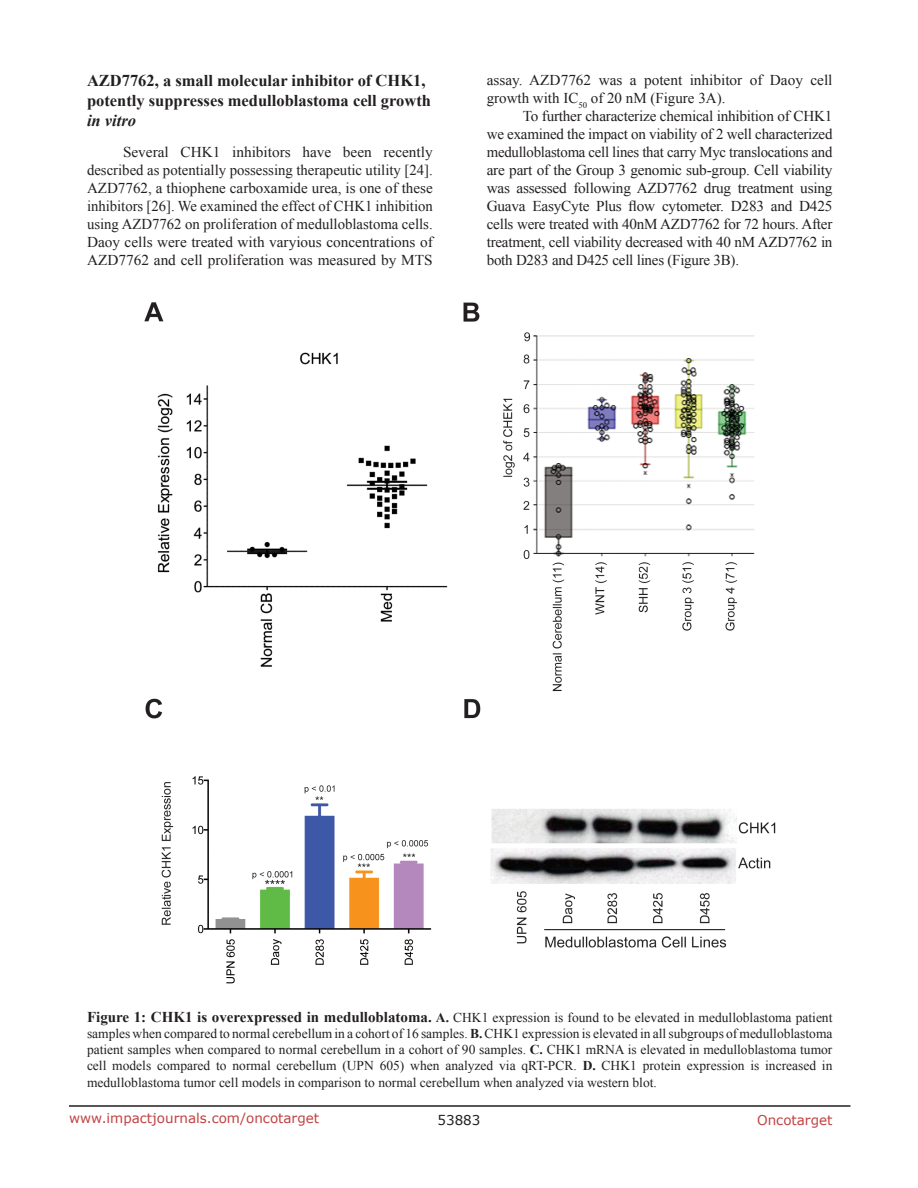
<style>
.page{position:relative;width:918px;height:1188px;background:#fff}
.page>*{position:absolute;margin:0;border:0;box-sizing:border-box;transform-origin:0 0}
.SubHeading{font:700 16.5px/19.8px "Times New Roman";color:#231f20}
.BodyText{font:15px/18px "Times New Roman";color:#231f20;text-align:justify}
.figuretext{font:13.5px/16.2px "Times New Roman";color:#231f20;text-align:justify}
.t1{font:13.5px "Verdana";color:#c24141}
.t2{font:13.5px "Verdana";color:#231f20}
.s1{font-style:italic}
.s2{font-weight:700;font-size:15px}
.s3{font-weight:700}
</style>
<div class="page">
<hr style="left:69px;top:1105px;width:781px;height:2px;background:#231f20">
<img style="left:144px;top:302px;width:632px;height:682px">
<p class="SubHeading" style="left:87px;top:70px;width:346px">AZD7762, a small molecular inhibitor of CHK1, potently suppresses medulloblastoma cell growth <span class="s1">in vitro</span></p>
<p class="BodyText" style="left:87px;top:143px;width:347px;text-indent:36px">Several CHK1 inhibitors have been recently described as potentially possessing therapeutic utility [24].<br>AZD7762, a thiophene carboxamide urea, is one of these inhibitors [26]. We examined the effect of CHK1 inhibition using AZD7762 on proliferation of medulloblastoma cells.<br>Daoy cells were treated with varyious concentrations of AZD7762 and cell proliferation was measured by MTS</p>
<p class="BodyText" style="left:487px;top:71px;width:347px">assay. AZD7762 was a potent inhibitor of Daoy cell growth with IC<sub>50</sub> of 20 nM (Figure 3A).</p>
<p class="BodyText" style="left:487px;top:107px;width:347px;text-indent:36px">To further characterize chemical inhibition of CHK1 we examined the impact on viability of 2 well characterized medulloblastoma cell lines that carry Myc translocations and are part of the Group 3 genomic sub-group. Cell viability was assessed following AZD7762 drug treatment using Guava EasyCyte Plus flow cytometer. D283 and D425 cells were treated with 40nM AZD7762 for 72 hours. After treatment, cell viability decreased with 40 nM AZD7762 in both D283 and D425 cell lines (Figure 3B).</p>
<p class="figuretext" style="left:87px;top:1009px;width:747px"><span class="s2">Figure 1: CHK1 is overexpressed in medulloblatoma.</span> <span class="s3">A.</span> CHK1 expression is found to be elevated in medulloblastoma patient samples when compared to normal cerebellum in a cohort of 16 samples. <span class="s3">B.</span> CHK1 expression is elevated in all subgroups of medulloblastoma patient samples when compared to normal cerebellum in a cohort of 90 samples. <span class="s3">C.</span> CHK1 mRNA is elevated in medulloblastoma tumor cell models compared to normal cerebellum (UPN 605) when analyzed via qRT-PCR. <span class="s3">D.</span> CHK1 protein expression is increased in medulloblastoma tumor cell models in comparison to normal cerebellum when analyzed via western blot.</p>
<p class="t1" style="left:69px;top:1109px;width:252px">www.impactjournals.com/oncotarget</p>
<p class="t2" style="left:438px;top:1111px;width:44px">53883</p>
<p class="t1" style="left:757px;top:1111px;width:77px">Oncotarget</p>
</div>
